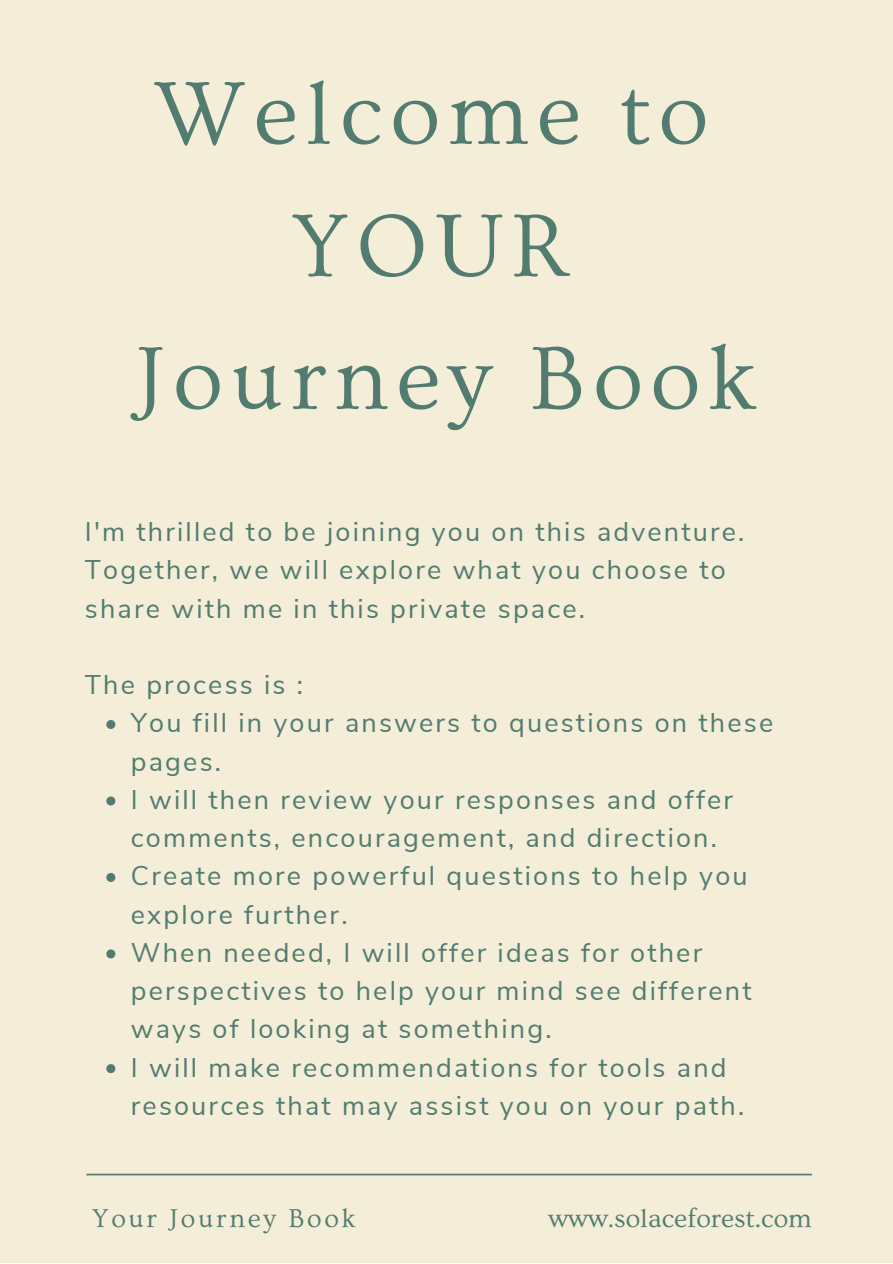
<style>
.page{position:relative;width:893px;height:1264px;background:#fff}
.page>*{position:absolute;margin:0;border:0;box-sizing:border-box;transform-origin:0 0}
.t1{font:92.7px "Ovo";letter-spacing:.08em;color:#527c70}
.t2{font:27px/38.2px "Nunito Sans";letter-spacing:.08em;color:#527c70}
.t3{font:27px "Ovo";color:#527c70}
.t4{font:27px "Ovo";letter-spacing:.1em;color:#527c70}
</style>
<div class="page">
<div style="left:0;top:0;width:892px;height:1262px;background:#f4edd7"></div>
<svg style="left:106px;top:720px;width:9px;height:9px"></svg>
<svg style="left:106px;top:796px;width:9px;height:9px"></svg>
<svg style="left:106px;top:873px;width:9px;height:9px"></svg>
<svg style="left:106px;top:949px;width:9px;height:9px"></svg>
<svg style="left:106px;top:1064px;width:9px;height:9px"></svg>
<svg style="left:86px;top:1173px;width:725px;height:2px"></svg>
<p class="t1" style="left:153px;top:63px;width:556px">Welcome to</p>
<p class="t1" style="left:291px;top:196px;width:280px">YOUR</p>
<p class="t1" style="left:135px;top:328px;width:623px">Journey Book</p>
<p class="t2" style="left:85px;top:513px;width:661px">I'm thrilled to be joining you on this adventure.</p>
<p class="t2" style="left:85px;top:551px;width:642px">Together, we will explore what you choose to share with me in this private space.</p>
<p class="t2" style="left:85px;top:666px;width:219px">The process is :</p>
<p class="t2" style="left:131px;top:704px;width:644px">You fill in your answers to questions on these pages.</p>
<p class="t2" style="left:131px;top:780px;width:603px">I will then review your responses and offer comments, encouragement, and direction.</p>
<p class="t2" style="left:131px;top:857px;width:618px">Create more powerful questions to help you explore further.</p>
<p class="t2" style="left:131px;top:933px;width:622px">When needed, I will offer ideas for other perspectives to help your mind see different ways of looking at something.</p>
<p class="t2" style="left:131px;top:1048px;width:615px">I will make recommendations for tools and resources that may assist you on your path.</p>
<p class="t4" style="left:92px;top:1203px;width:265px">Your Journey Book</p>
<p class="t3" style="left:548px;top:1203px;width:265px">www.solaceforest.com</p>
</div>
